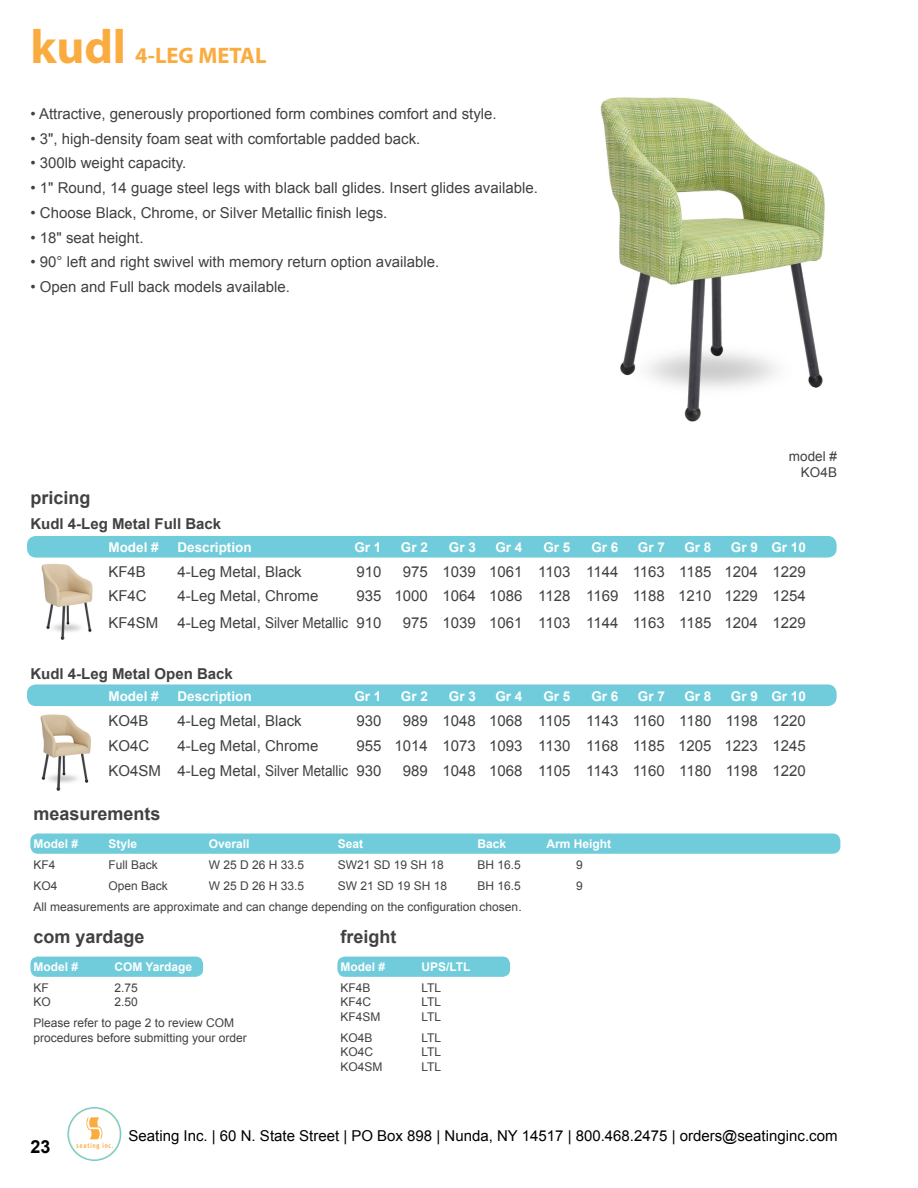
<style>
.page{position:relative;width:918px;height:1188px;background:#fff}
.page>*{position:absolute;margin:0;border:0;box-sizing:border-box;transform-origin:0 0}
.t1{font:700 22.5px "Myriad Pro";color:#fbac40}
.t2{font:700 18px "Arial";color:#414142}
.t3{font:700 18px "Arial";color:#000}
.t4{font:15px/24.8px "Arial";color:#414142}
.t5{font:15px "Arial";color:#000}
.t6{font:700 15px "Arial";color:#414142}
.t7{font:700 13.5px "Arial";color:#fff}
.t8{font:13.5px/16.2px "Arial";color:#414142;text-align:right}
.t9{font:12px/21.1px "Arial";color:#414142}
.t10{font:700 12px "Arial";color:#fff}
.s1{font-size:48px}
</style>
<div class="page">
<div style="left:27px;top:684px;width:810px;height:22px;background:#70ccdb;border-radius:9px"></div>
<img style="left:600px;top:97px;width:225px;height:325px">
<div style="left:27px;top:536px;width:810px;height:22px;background:#70ccdb;border-radius:9px"></div>
<div style="left:30px;top:834px;width:810px;height:20px;background:#70ccdb;border-radius:8px"></div>
<img style="left:41px;top:563px;width:52px;height:77px">
<img style="left:40px;top:714px;width:51px;height:77px">
<div style="left:30px;top:957px;width:173px;height:20px;background:#70ccdb;border-radius:8px"></div>
<div style="left:337px;top:957px;width:173px;height:20px;background:#70ccdb;border-radius:8px"></div>
<svg style="left:67px;top:1107px;width:54px;height:54px"></svg>
<h1 class="t1" style="left:30px;top:41px;width:238px"><span class="s1">kudl</span> 4-LEG METAL</h1>
<p class="t4" style="left:30px;top:101px;width:468px">• Attractive, generously proportioned form combines comfort and style.</p>
<p class="t4" style="left:30px;top:126px;width:391px">• 3", high-density foam seat with comfortable padded back.</p>
<p class="t4" style="left:30px;top:151px;width:157px">• 300lb weight capacity.</p>
<p class="t4" style="left:30px;top:176px;width:509px">• 1" Round, 14 guage steel legs with black ball glides. Insert glides available.</p>
<p class="t4" style="left:30px;top:200px;width:359px">• Choose Black, Chrome, or Silver Metallic finish legs.</p>
<p class="t4" style="left:30px;top:225px;width:115px">• 18" seat height.</p>
<p class="t4" style="left:30px;top:250px;width:410px">• 90° left and right swivel with memory return option available.</p>
<p class="t4" style="left:30px;top:275px;width:261px">• Open and Full back models available.</p>
<p class="t8" style="left:789px;top:448px;width:50px">model #<br>KO4B</p>
<p class="t2" style="left:30px;top:486px;width:62px">pricing</p>
<p class="t6" style="left:30px;top:514px;width:192px">Kudl 4-Leg Metal Full Back</p>
<p class="t7" style="left:108px;top:538px;width:52px">Model #</p>
<p class="t7" style="left:177px;top:538px;width:76px">Description</p>
<p class="t7" style="left:354px;top:538px;width:29px">Gr 1</p>
<p class="t7" style="left:401px;top:538px;width:29px">Gr 2</p>
<p class="t7" style="left:449px;top:538px;width:29px">Gr 3</p>
<p class="t7" style="left:495px;top:538px;width:29px">Gr 4</p>
<p class="t7" style="left:543px;top:538px;width:29px">Gr 5</p>
<p class="t7" style="left:591px;top:538px;width:29px">Gr 6</p>
<p class="t7" style="left:638px;top:538px;width:29px">Gr 7</p>
<p class="t7" style="left:684px;top:538px;width:29px">Gr 8</p>
<p class="t7" style="left:731px;top:538px;width:77px">Gr 9 Gr 10</p>
<p class="t4" style="left:108px;top:559px;width:39px">KF4B</p>
<p class="t4" style="left:177px;top:559px;width:126px">4-Leg Metal, Black</p>
<p class="t4" style="left:356px;top:559px;width:27px">910</p>
<p class="t4" style="left:403px;top:559px;width:405px">975 1039 1061 1103 1144 1163 1185 1204 1229</p>
<p class="t4" style="left:108px;top:584px;width:40px">KF4C</p>
<p class="t4" style="left:177px;top:584px;width:142px">4-Leg Metal, Chrome</p>
<p class="t4" style="left:356px;top:584px;width:451px">935 1000 1064 1086 1128 1169 1188 1210 1229 1254</p>
<p class="t4" style="left:108px;top:610px;width:52px">KF4SM</p>
<p class="t4" style="left:177px;top:610px;width:205px">4-Leg Metal, Silver Metallic 910</p>
<p class="t4" style="left:403px;top:610px;width:405px">975 1039 1061 1103 1144 1163 1185 1204 1229</p>
<p class="t6" style="left:30px;top:663px;width:204px">Kudl 4-Leg Metal Open Back</p>
<p class="t7" style="left:108px;top:688px;width:52px">Model #</p>
<p class="t7" style="left:177px;top:688px;width:76px">Description</p>
<p class="t7" style="left:354px;top:688px;width:29px">Gr 1</p>
<p class="t7" style="left:401px;top:688px;width:29px">Gr 2</p>
<p class="t7" style="left:449px;top:688px;width:29px">Gr 3</p>
<p class="t7" style="left:495px;top:688px;width:29px">Gr 4</p>
<p class="t7" style="left:543px;top:688px;width:29px">Gr 5</p>
<p class="t7" style="left:591px;top:688px;width:29px">Gr 6</p>
<p class="t7" style="left:638px;top:688px;width:29px">Gr 7</p>
<p class="t7" style="left:684px;top:688px;width:29px">Gr 8</p>
<p class="t7" style="left:731px;top:688px;width:77px">Gr 9 Gr 10</p>
<p class="t4" style="left:108px;top:709px;width:42px">KO4B</p>
<p class="t4" style="left:177px;top:709px;width:126px">4-Leg Metal, Black</p>
<p class="t4" style="left:356px;top:709px;width:27px">930</p>
<p class="t4" style="left:403px;top:709px;width:405px">989 1048 1068 1105 1143 1160 1180 1198 1220</p>
<p class="t4" style="left:108px;top:734px;width:42px">KO4C</p>
<p class="t4" style="left:177px;top:734px;width:142px">4-Leg Metal, Chrome</p>
<p class="t4" style="left:108px;top:734px;width:699px;text-indent:248px">955 1014 1073 1093 1130 1168 1185 1205 1223 1245<br>KO4SM 4-Leg Metal, Silver Metallic 930</p>
<p class="t4" style="left:403px;top:758px;width:405px">989 1048 1068 1105 1143 1160 1180 1198 1220</p>
<p class="t2" style="left:33px;top:802px;width:129px">measurements</p>
<p class="t10" style="left:33px;top:836px;width:46px">Model #</p>
<p class="t10" style="left:108px;top:836px;width:30px">Style</p>
<p class="t10" style="left:209px;top:836px;width:42px">Overall</p>
<p class="t10" style="left:338px;top:836px;width:27px">Seat</p>
<p class="t10" style="left:477px;top:836px;width:30px">Back</p>
<p class="t10" style="left:546px;top:836px;width:66px">Arm Height</p>
<p class="t9" style="left:33px;top:854px;width:24px">KF4</p>
<p class="t9" style="left:108px;top:854px;width:51px">Full Back</p>
<p class="t9" style="left:209px;top:854px;width:97px">W 25 D 26 H 33.5</p>
<p class="t9" style="left:338px;top:854px;width:108px">SW21 SD 19 SH 18</p>
<p class="t9" style="left:477px;top:854px;width:45px">BH 16.5</p>
<p class="t9" style="left:576px;top:854px;width:8px">9</p>
<p class="t9" style="left:33px;top:875px;width:26px">KO4</p>
<p class="t9" style="left:108px;top:875px;width:61px">Open Back</p>
<p class="t9" style="left:209px;top:875px;width:97px">W 25 D 26 H 33.5</p>
<p class="t9" style="left:338px;top:875px;width:111px">SW 21 SD 19 SH 18</p>
<p class="t9" style="left:477px;top:875px;width:45px">BH 16.5</p>
<p class="t9" style="left:576px;top:875px;width:8px">9</p>
<p class="t9" style="left:33px;top:896px;width:490px">All measurements are approximate and can change depending on the configuration chosen.</p>
<p class="t2" style="left:33px;top:925px;width:113px">com yardage</p>
<p class="t10" style="left:33px;top:959px;width:46px">Model #</p>
<p class="t10" style="left:114px;top:959px;width:79px">COM Yardage</p>
<p class="t9" style="left:33px;top:977px;width:17px">KF</p>
<p class="t9" style="left:114px;top:977px;width:25px">2.75</p>
<p class="t9" style="left:33px;top:992px;width:19px">KO</p>
<p class="t9" style="left:33px;top:992px;width:202px;text-indent:81px">2.50<br>Please refer to page 2 to review COM</p>
<p class="t9" style="left:33px;top:1027px;width:215px">procedures before submitting your order</p>
<p class="t2" style="left:340px;top:925px;width:57px">freight</p>
<p class="t10" style="left:340px;top:959px;width:46px">Model #</p>
<p class="t10" style="left:421px;top:959px;width:51px">UPS/LTL</p>
<p class="t9" style="left:340px;top:977px;width:32px">KF4B</p>
<p class="t9" style="left:421px;top:977px;width:21px">LTL</p>
<p class="t9" style="left:340px;top:992px;width:32px">KF4C</p>
<p class="t9" style="left:421px;top:992px;width:21px">LTL</p>
<p class="t9" style="left:340px;top:1006px;width:42px">KF4SM</p>
<p class="t9" style="left:421px;top:1006px;width:21px">LTL</p>
<p class="t9" style="left:340px;top:1027px;width:34px">KO4B</p>
<p class="t9" style="left:421px;top:1027px;width:21px">LTL</p>
<p class="t9" style="left:340px;top:1041px;width:34px">KO4C</p>
<p class="t9" style="left:421px;top:1041px;width:21px">LTL</p>
<p class="t9" style="left:340px;top:1056px;width:44px">KO4SM</p>
<p class="t9" style="left:421px;top:1056px;width:21px">LTL</p>
<p class="t3" style="left:30px;top:1135px;width:22px">23</p>
<p class="t5" style="left:129px;top:1126px;width:710px">Seating Inc. | 60 N. State Street | PO Box 898 | Nunda, NY 14517 | 800.468.2475 | orders@seatinginc.com</p>
</div>
